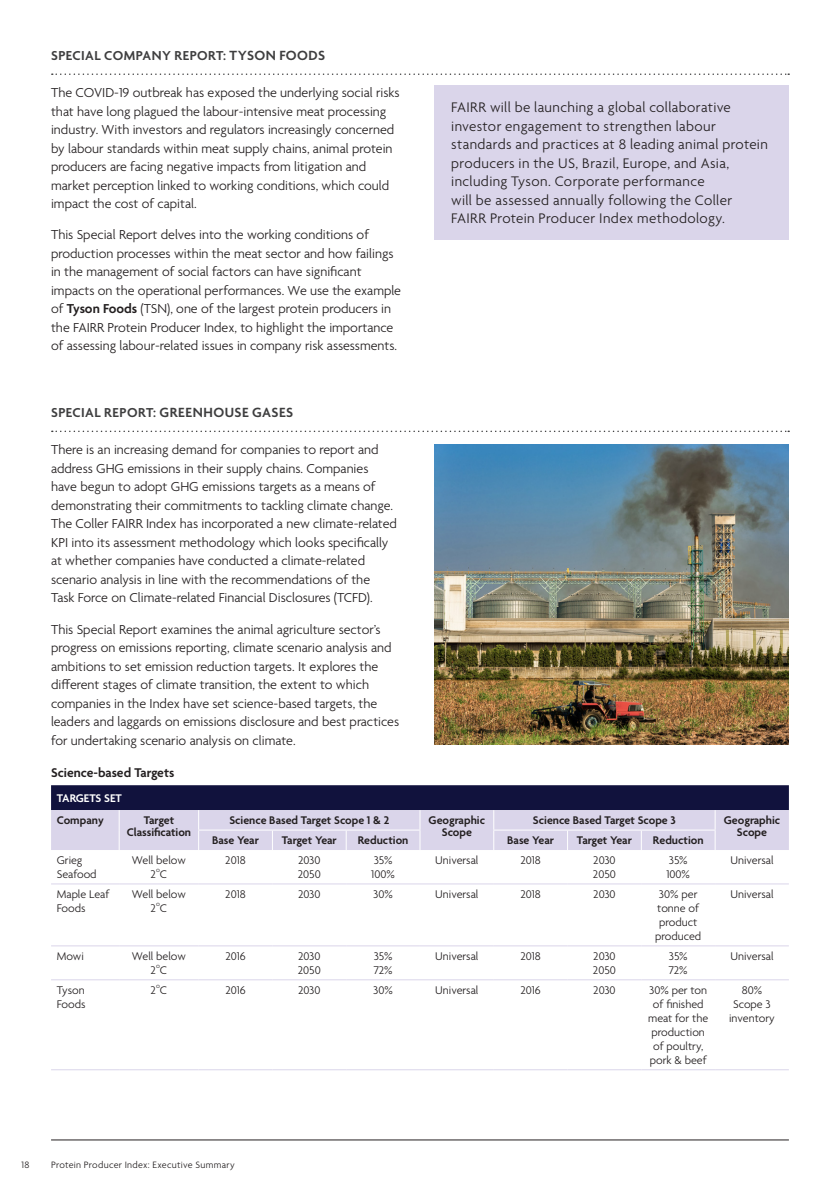
<style>
.page{position:relative;width:840px;height:1191px;background:#fff}
.page>*{position:absolute;margin:0;border:0;box-sizing:border-box;transform-origin:0 0}
.graph_text{font:300 15px/18.4px "Agenda";letter-spacing:.025em;color:#231f20}
.t1{font:600 14.4px "Agenda";letter-spacing:.035em;color:#3e3e3f}
.body{font:300 14px/18.4px "Agenda";color:#231f20}
.t2{font:600 14px "Agenda";letter-spacing:.03em;color:#3e3e3f}
.body-2{font:600 13.6px "Agenda";color:#231f20}
.body-3{font:300 12px/14px "Agenda";color:#231f20}
.body-4{font:600 12px/12px "Agenda";color:#231f20;text-align:center}
.body-5{font:600 12px "Agenda";color:#fff}
.t3{font:300 10px "Agenda";letter-spacing:.03em;color:#231f20}
.body-6{font:300 7px "Agenda";color:#231f20}
.s1{font-size:14.4px}
.s2{font-weight:600}
.s3{font-size:14px}
</style>
<div class="page">
<hr style="left:51px;top:1139px;width:737px;height:1px;background:#231f20">
<svg style="left:52px;top:73px;width:736px;height:2px"></svg>
<img style="left:434px;top:444px;width:354px;height:300px">
<svg style="left:52px;top:430px;width:736px;height:2px"></svg>
<div style="left:434px;top:86px;width:354px;height:154px;background:#dad5ea"></div>
<svg style="left:51px;top:884px;width:737px;height:97px"></svg>
<hr style="left:51px;top:883px;width:68px;height:1px;background:#dad5ea">
<hr style="left:119px;top:883px;width:79px;height:1px;background:#dad5ea">
<hr style="left:198px;top:883px;width:74px;height:1px;background:#dad5ea">
<hr style="left:272px;top:883px;width:74px;height:1px;background:#dad5ea">
<hr style="left:346px;top:883px;width:74px;height:1px;background:#dad5ea">
<hr style="left:420px;top:883px;width:73px;height:1px;background:#dad5ea">
<hr style="left:493px;top:883px;width:74px;height:1px;background:#dad5ea">
<hr style="left:567px;top:883px;width:74px;height:1px;background:#dad5ea">
<hr style="left:641px;top:883px;width:73px;height:1px;background:#dad5ea">
<hr style="left:714px;top:883px;width:74px;height:1px;background:#dad5ea">
<hr style="left:51px;top:945px;width:68px;height:1px;background:#dad5ea">
<hr style="left:119px;top:945px;width:79px;height:1px;background:#dad5ea">
<hr style="left:198px;top:945px;width:74px;height:1px;background:#dad5ea">
<hr style="left:272px;top:945px;width:74px;height:1px;background:#dad5ea">
<hr style="left:346px;top:945px;width:74px;height:1px;background:#dad5ea">
<hr style="left:420px;top:945px;width:73px;height:1px;background:#dad5ea">
<hr style="left:493px;top:945px;width:74px;height:1px;background:#dad5ea">
<hr style="left:567px;top:945px;width:74px;height:1px;background:#dad5ea">
<hr style="left:641px;top:945px;width:73px;height:1px;background:#dad5ea">
<hr style="left:714px;top:945px;width:74px;height:1px;background:#dad5ea">
<hr style="left:51px;top:979px;width:68px;height:1px;background:#dad5ea">
<hr style="left:119px;top:979px;width:79px;height:1px;background:#dad5ea">
<hr style="left:198px;top:979px;width:74px;height:1px;background:#dad5ea">
<hr style="left:272px;top:979px;width:74px;height:1px;background:#dad5ea">
<hr style="left:346px;top:979px;width:74px;height:1px;background:#dad5ea">
<hr style="left:420px;top:979px;width:73px;height:1px;background:#dad5ea">
<hr style="left:493px;top:979px;width:74px;height:1px;background:#dad5ea">
<hr style="left:567px;top:979px;width:74px;height:1px;background:#dad5ea">
<hr style="left:641px;top:979px;width:73px;height:1px;background:#dad5ea">
<hr style="left:714px;top:979px;width:74px;height:1px;background:#dad5ea">
<hr style="left:51px;top:1069px;width:68px;height:1px;background:#dad5ea">
<hr style="left:119px;top:1069px;width:79px;height:1px;background:#dad5ea">
<hr style="left:198px;top:1069px;width:74px;height:1px;background:#dad5ea">
<hr style="left:272px;top:1069px;width:74px;height:1px;background:#dad5ea">
<hr style="left:346px;top:1069px;width:74px;height:1px;background:#dad5ea">
<hr style="left:420px;top:1069px;width:73px;height:1px;background:#dad5ea">
<hr style="left:493px;top:1069px;width:74px;height:1px;background:#dad5ea">
<hr style="left:567px;top:1069px;width:74px;height:1px;background:#dad5ea">
<hr style="left:641px;top:1069px;width:73px;height:1px;background:#dad5ea">
<hr style="left:714px;top:1069px;width:74px;height:1px;background:#dad5ea">
<svg style="left:51px;top:785px;width:737px;height:65px;background:#8d8ba8"></svg>
<h3 class="t2" style="left:51px;top:48px;width:275px">SPECIAL COMPANY REPORT: <span class="s1">TYSON FOODS</span></h3>
<p class="body" style="left:51px;top:84px;width:350px">The COVID-19 outbreak has exposed the underlying social risks that have long plagued the labour-intensive meat processing industry. With investors and regulators increasingly concerned by labour standards within meat supply chains, animal protein producers are facing negative impacts from litigation and market perception linked to working conditions, which could impact the cost of capital.</p>
<p class="body" style="left:51px;top:227px;width:351px">This Special Report delves into the working conditions of production processes within the meat sector and how failings in the management of social factors can have significant impacts on the operational performances. We use the example of <span class="s2">Tyson Foods</span> (TSN), one of the largest protein producers in the FAIRR Protein Producer Index, to highlight the importance of assessing labour-related issues in company risk assessments.</p>
<h3 class="t1" style="left:51px;top:405px;width:243px"><span class="s3">SPECIAL REPORT:</span> GREENHOUSE GASES</h3>
<p class="body" style="left:51px;top:441px;width:347px">There is an increasing demand for companies to report and address GHG emissions in their supply chains. Companies have begun to adopt GHG emissions targets as a means of demonstrating their commitments to tackling climate change.<br>The Coller FAIRR Index has incorporated a new climate-related KPI into its assessment methodology which looks specifically at whether companies have conducted a climate-related scenario analysis in line with the recommendations of the Task Force on Climate-related Financial Disclosures (TCFD).</p>
<p class="body" style="left:51px;top:620px;width:349px">This Special Report examines the animal agriculture sector’s progress on emissions reporting, climate scenario analysis and ambitions to set emission reduction targets. It explores the different stages of climate transition, the extent to which companies in the Index have set science-based targets, the leaders and laggards on emissions disclosure and best practices for undertaking scenario analysis on climate.</p>
<p class="graph_text" style="left:451px;top:99px;width:318px">FAIRR will be launching a global collaborative investor engagement to strengthen labour standards and practices at 8 leading animal protein producers in the US, Brazil, Europe, and Asia, including Tyson. Corporate performance<br>will be assessed annually following the Coller FAIRR Protein Producer Index methodology.</p>
<p class="body-2" style="left:51px;top:765px;width:125px">Science-based Targets</p>
<p class="body-5" style="left:57px;top:791px;width:66px">TARGETS SET</p>
<p class="body-4" style="left:57px;top:815px;width:48px">Company</p>
<p class="body-4" style="left:127px;top:815px;width:66px">Target<br>Classification</p>
<p class="body-4" style="left:229px;top:815px;width:161px">Science Based Target Scope 1 &amp; 2</p>
<p class="body-4" style="left:428px;top:815px;width:58px">Geographic<br>Scope</p>
<p class="body-4" style="left:532px;top:815px;width:144px">Science Based Target Scope 3</p>
<p class="body-4" style="left:723px;top:815px;width:58px">Geographic<br>Scope</p>
<p class="body-4" style="left:212px;top:835px;width:48px">Base Year</p>
<p class="body-4" style="left:281px;top:835px;width:56px">Target Year</p>
<p class="body-4" style="left:357px;top:835px;width:52px">Reduction</p>
<p class="body-4" style="left:507px;top:835px;width:48px">Base Year</p>
<p class="body-4" style="left:576px;top:835px;width:56px">Target Year</p>
<p class="body-4" style="left:652px;top:835px;width:52px">Reduction</p>
<p class="body-3" style="left:57px;top:854px;width:41px">Grieg<br>Seafood</p>
<p class="body-3" style="left:132px;top:854px;width:55px;text-align:center">Well below<br>2 C</p>
<p class="body-3" style="left:225px;top:854px;width:22px">2018</p>
<p class="body-3" style="left:298px;top:854px;width:24px">2030<br>2050</p>
<p class="body-3" style="left:371px;top:854px;width:25px">35%<br>100%</p>
<p class="body-3" style="left:435px;top:854px;width:45px">Universal</p>
<p class="body-3" style="left:520px;top:854px;width:22px">2018</p>
<p class="body-3" style="left:592px;top:854px;width:24px">2030<br>2050</p>
<p class="body-3" style="left:666px;top:854px;width:25px">35%<br>100%</p>
<p class="body-3" style="left:730px;top:854px;width:45px">Universal</p>
<p class="body-6" style="left:156px;top:866px;width:5px">o</p>
<p class="body-3" style="left:57px;top:888px;width:54px">Maple Leaf<br>Foods</p>
<p class="body-3" style="left:132px;top:888px;width:55px;text-align:center">Well below<br>2 C</p>
<p class="body-6" style="left:156px;top:900px;width:5px">o</p>
<p class="body-3" style="left:57px;top:950px;width:29px">Mowi</p>
<p class="body-3" style="left:132px;top:950px;width:55px;text-align:center">Well below<br>2 C</p>
<p class="body-6" style="left:156px;top:962px;width:5px">o</p>
<p class="body-3" style="left:225px;top:888px;width:22px">2018</p>
<p class="body-3" style="left:298px;top:888px;width:24px">2030</p>
<p class="body-3" style="left:373px;top:888px;width:21px">30%</p>
<p class="body-3" style="left:435px;top:888px;width:45px">Universal</p>
<p class="body-3" style="left:520px;top:888px;width:22px">2018</p>
<p class="body-3" style="left:593px;top:888px;width:24px">2030</p>
<p class="body-3" style="left:654px;top:888px;width:48px;text-align:center">30% per tonne of product produced</p>
<p class="body-3" style="left:730px;top:888px;width:45px">Universal</p>
<p class="body-3" style="left:225px;top:950px;width:22px">2016</p>
<p class="body-3" style="left:298px;top:950px;width:24px">2030<br>2050</p>
<p class="body-3" style="left:373px;top:950px;width:20px">35%<br>72%</p>
<p class="body-3" style="left:435px;top:950px;width:45px">Universal</p>
<p class="body-3" style="left:520px;top:950px;width:22px">2018</p>
<p class="body-3" style="left:592px;top:950px;width:24px">2030<br>2050</p>
<p class="body-3" style="left:668px;top:950px;width:20px">35%<br>72%</p>
<p class="body-3" style="left:730px;top:950px;width:45px">Universal</p>
<p class="body-6" style="left:156px;top:982px;width:5px">o</p>
<p class="body-3" style="left:225px;top:984px;width:22px">2016</p>
<p class="body-3" style="left:298px;top:984px;width:24px">2030</p>
<p class="body-3" style="left:373px;top:984px;width:21px">30%</p>
<p class="body-3" style="left:435px;top:984px;width:45px">Universal</p>
<p class="body-3" style="left:520px;top:984px;width:22px">2016</p>
<p class="body-3" style="left:593px;top:984px;width:24px">2030</p>
<p class="body-3" style="left:647px;top:984px;width:62px;text-align:center">30% per ton of finished meat for the production of poultry, pork &amp; beef</p>
<p class="body-3" style="left:728px;top:984px;width:47px;text-align:center">80%<br>Scope 3 inventory</p>
<p class="body-3" style="left:57px;top:984px;width:30px">Tyson<br>Foods</p>
<p class="body-3" style="left:150px;top:984px;width:18px">2 C</p>
<p class="t3" style="left:22px;top:1159px;width:9px">18</p>
<p class="t3" style="left:51px;top:1159px;width:185px">Protein Producer Index: Executive Summary</p>
</div>
